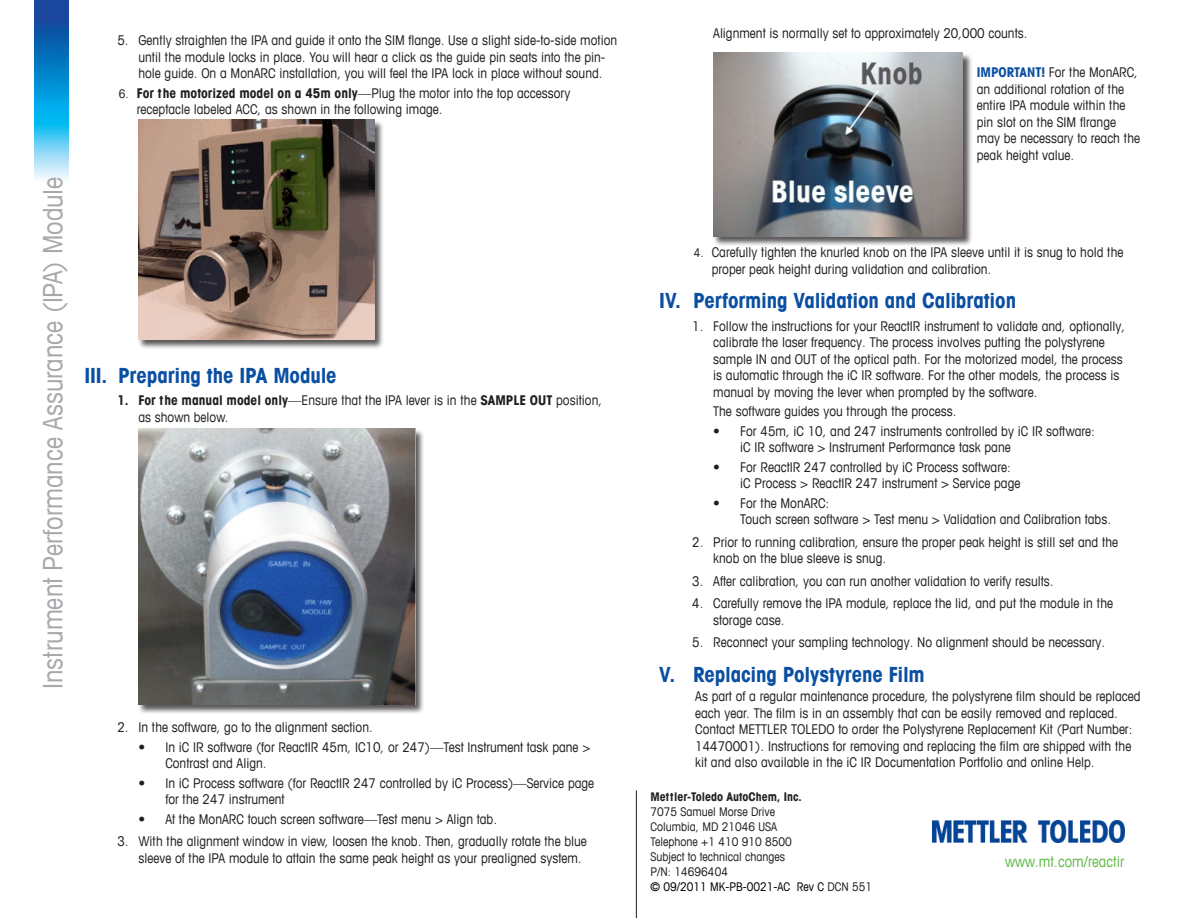
<style>
.page{position:relative;width:1188px;height:918px;background:#fff}
.page>*{position:absolute;margin:0;border:0;box-sizing:border-box;transform-origin:0 0}
.Vertical_text{font:condensed 27px "Avant Garde Com";letter-spacing:-.005em;color:#a8a9ad}
.Subhead_1{font:700 condensed 21px "Avant Garde Com";letter-spacing:-.005em;color:#0a4fa2}
.Paragraph_Style_1{font:condensed 15px "Avant Garde Com";color:#60bb46}
.Numbered_List_-_Leve{font:condensed 13.5px/16.5px "Avant Garde Com";color:#231f20}
.List_Numbered{font:condensed 13.5px/16.5px "Avant Garde Com";color:#231f20}
.Address_Block{font:condensed 12px/15px "Avant Garde Com";color:#231f20}
.Address_Block-2{font:condensed 12px "Avant Garde Com";color:#000}
.Address_Block-3{font:700 condensed 12px "Avant Garde Com";color:#231f20}
.s1{font-size:12px}
.s2{font-weight:700}
.s3{font-weight:700;color:#0a4fa2}
.s4{color:#231f20}
</style>
<div class="page">
<hr style="left:636px;top:790px;width:1px;height:128px;background:#231f20">
<img style="left:933px;top:821px;width:191px;height:22px">
<img style="left:35px;top:0;width:34px;height:179px">
<div style="left:138px;top:119px;width:246px;height:230px;background:#231f20;opacity:.75"></div>
<img style="left:138px;top:120px;width:236px;height:220px">
<div style="left:138px;top:428px;width:287px;height:286px;background:#231f20;opacity:.75"></div>
<img style="left:138px;top:429px;width:278px;height:275px">
<div style="left:713px;top:52px;width:259px;height:194px;background:#231f20;opacity:.75"></div>
<img style="left:713px;top:53px;width:250px;height:183px">
<p class="Numbered_List_-_Leve" style="left:138px;top:32px;width:480px;text-indent:-21px">5. Gently straighten the IPA and guide it onto the SIM flange. Use a slight side-to-side motion until the module locks in place. You will hear a click as the guide pin seats into the pin&shy;hole guide. On a MonARC installation, you will feel the IPA lock in place without sound.</p>
<p class="List_Numbered" style="left:137px;top:84px;width:435px;text-indent:-18px"><span class="s1">6.</span> <span class="s2">For the motorized model on a 45m only</span>—Plug the motor into the top accessory receptacle labeled ACC, as shown in the following image.</p>
<p class="Vertical_text" style="left:36px;top:689px;width:513px;rotate:-90deg">Instrument Performance Assurance (IPA) Module</p>
<p class="Subhead_1" style="left:84px;top:362px;width:254px">III. Preparing the IPA Module</p>
<p class="Numbered_List_-_Leve" style="left:138px;top:392px;width:465px;text-indent:-21px"><span class="s2">1. For the manual model only</span>—Ensure that the IPA lever is in the <span class="s2">SAMPLE OUT</span> position, as shown below.</p>
<p class="Numbered_List_-_Leve" style="left:117px;top:719px;width:257px">2. In the software, go to the alignment section.</p>
<p class="Numbered_List_-_Leve" style="left:165px;top:738px;width:427px;text-indent:-27px">• In iC IR software (for ReactIR 45m, IC10, or 247)—Test Instrument task pane &gt;<br>Contrast and Align.</p>
<p class="Numbered_List_-_Leve" style="left:165px;top:774px;width:430px;text-indent:-27px">• In iC Process software (for ReactIR 247 controlled by iC Process)—Service page for the 247 instrument</p>
<p class="Numbered_List_-_Leve" style="left:138px;top:810px;width:360px">• At the MonARC touch screen software—Test menu &gt; Align tab.</p>
<p class="Numbered_List_-_Leve" style="left:138px;top:833px;width:450px;text-indent:-21px">3. With the alignment window in view, loosen the knob. Then, gradually rotate the blue sleeve of the IPA module to attain the same peak height as your prealigned system.</p>
<p class="Numbered_List_-_Leve" style="left:713px;top:25px;width:316px">Alignment is normally set to approximately 20,000 counts.</p>
<p class="Numbered_List_-_Leve" style="left:977px;top:64px;width:165px"><span class="s3">IMPORTANT!</span> For the MonARC, an additional rotation of the entire IPA module within the pin slot on the SIM flrange may be necessary to reach the peak height value.</p>
<p class="List_Numbered" style="left:712px;top:244px;width:413px;text-indent:-18px"><span class="s1">4.</span> Carefully tighten the knurled knob on the IPA sleeve until it is snug to hold the proper peak height during validation and calibration.</p>
<p class="Subhead_1" style="left:659px;top:287px;width:358px">IV. Performing Validation and Calibration</p>
<p class="Numbered_List_-_Leve" style="left:713px;top:317px;width:414px;text-indent:-21px">1. Follow the instructions for your ReactIR instrument to validate and, optionally, calibrate the laser frequency. The process involves putting the polystyrene sample IN and OUT of the optical path. For the motorized model, the process is automatic through the iC IR software. For the other models, the process is manual by moving the lever when prompted by the software.</p>
<p class="Numbered_List_-_Leve" style="left:713px;top:403px;width:245px">The software guides you through the process.</p>
<p class="Numbered_List_-_Leve" style="left:740px;top:422px;width:356px;text-indent:-27px">• For 45m, iC 10, and 247 instruments controlled by iC IR software: iC IR software &gt; Instrument Performance task pane</p>
<p class="Numbered_List_-_Leve" style="left:740px;top:458px;width:282px;text-indent:-27px">• For ReactIR 247 controlled by iC Process software: iC Process &gt; ReactIR 247 instrument &gt; Service page</p>
<p class="Numbered_List_-_Leve" style="left:740px;top:494px;width:372px;text-indent:-27px">• For the MonARC:<br>Touch screen software &gt; Test menu &gt; Validation and Calibration tabs.</p>
<p class="Numbered_List_-_Leve" style="left:713px;top:533px;width:407px;text-indent:-21px">2. Prior to running calibration, ensure the proper peak height is still set and the knob on the blue sleeve is snug.</p>
<p class="Numbered_List_-_Leve" style="left:692px;top:572px;width:363px">3. After calibration, you can run another validation to verify results.</p>
<p class="Numbered_List_-_Leve" style="left:713px;top:595px;width:401px;text-indent:-21px">4. Carefully remove the IPA module, replace the lid, and put the module in the storage case.</p>
<p class="Numbered_List_-_Leve" style="left:692px;top:634px;width:415px">5. Reconnect your sampling technology. No alignment should be necessary.</p>
<p class="Subhead_1" style="left:659px;top:661px;width:267px">V. Replacing Polystyrene Film</p>
<p class="Numbered_List_-_Leve" style="left:695px;top:688px;width:447px">As part of a regular maintenance procedure, the polystyrene film should be replaced each year. The film is in an assembly that can be easily removed and replaced.<br>Contact METTLER TOLEDO to order the Polystyrene Replacement Kit (Part Number:<br>14470001). Instructions for removing and replacing the film are shipped with the kit and also available in the iC IR Documentation Portfolio and online Help.</p>
<p class="Address_Block-3" style="left:651px;top:789px;width:153px">Mettler-Toledo AutoChem, Inc.</p>
<p class="Address_Block" style="left:651px;top:804px;width:126px">7075 Samuel Morse Drive</p>
<p class="Address_Block" style="left:651px;top:819px;width:128px">Columbia, MD 21046 USA</p>
<p class="Address_Block" style="left:651px;top:834px;width:143px">Telephone +1 410 910 8500</p>
<p class="Address_Block" style="left:651px;top:849px;width:136px">Subject to technical changes<br>P/N: 14696404</p>
<p class="Address_Block-2" style="left:651px;top:880px;width:223px">© 09/2011 MK-PB-0021-AC Rev C <span class="s4">DCN 551</span></p>
<p class="Paragraph_Style_1" style="left:1005px;top:853px;width:120px">www.mt.com/reactir</p>
</div>
